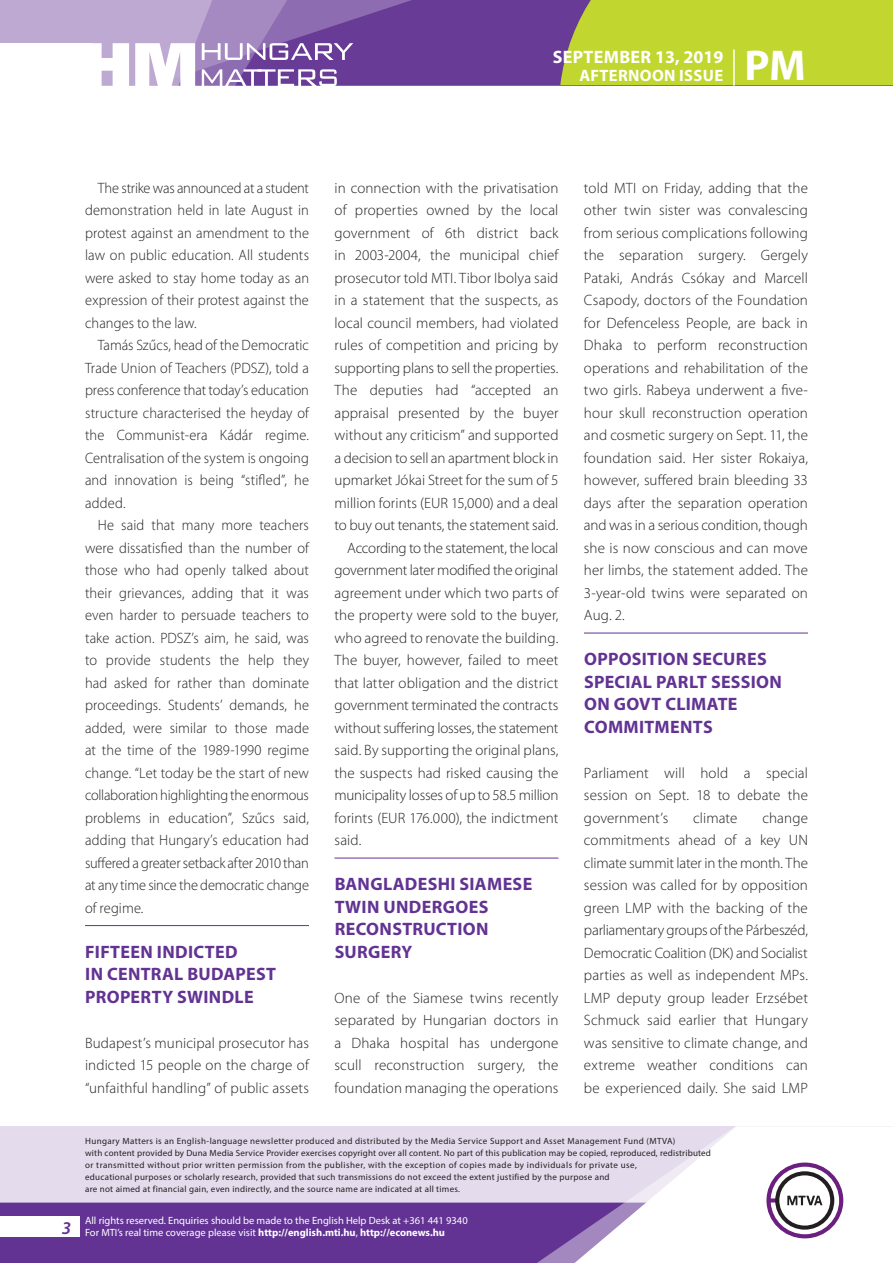
<style>
.page{position:relative;width:893px;height:1263px;background:#fff}
.page>*{position:absolute;margin:0;border:0;box-sizing:border-box;transform-origin:0 0}
.t1{font:700 43.35px "Myriad Pro";color:#fff}
._01_cimsor{font:700 18px/22.5px "Myriad Pro";letter-spacing:.02em;color:#623393}
.t2{font:700 18px "Myriad Pro";letter-spacing:.02em;color:#fff}
.t3{font:italic 600 18px "Myriad Pro";color:#623393}
.t4{font:700 16.5px "Myriad Pro";letter-spacing:.02em;color:#fff}
._03_kenyer_szöveg-1{font:300 15px/22.5px "Myriad Pro";letter-spacing:.005em;color:#231f20;text-align:justify}
._03_kenyer_szöveg-2{font:300 15px/22.5px "Myriad Pro";letter-spacing:.005em;color:#231f20;text-align:justify;scale:.96 1}
._03_kenyer_szöveg-2-2{font:300 15px/22.5px "Myriad Pro";letter-spacing:.005em;color:#231f20;text-align:justify}
.t5{font:10.5px/12px "Myriad Pro";color:#fff}
.t6{font:9px/12px "Myriad Pro";letter-spacing:.03em;color:#231f20}
.s1{font-weight:700}
</style>
<div class="page">
<div style="left:0;top:1126px;width:893px;height:137px;background:#e4dcec"></div>
<div style="left:0;top:1202px;width:506px;height:61px;background:#623393"></div>
<svg style="left:506px;top:1202px;width:69px;height:61px;background:#6b3e99"></svg>
<svg style="left:575px;top:1126px;width:318px;height:137px"></svg>
<div style="left:0;top:1216px;width:79px;height:20px;background:#fff"></div>
<div style="left:0;top:0;width:893px;height:85px;background:#683b97"></div>
<div style="left:560px;top:0;width:333px;height:85px;background:#c1d72f"></div>
<hr style="left:733px;top:49px;width:2px;height:37px;background:#fff">
<svg style="left:0;top:0;width:479px;height:86px"></svg>
<hr style="left:85px;top:925px;width:224px;height:1px;background:#623393">
<hr style="left:334px;top:858px;width:224px;height:1px;background:#623393">
<hr style="left:584px;top:633px;width:224px;height:1px;background:#623393">
<p class="t2" style="left:553px;top:45px;width:172px">September 13, 2019</p>
<p class="t4" style="left:579px;top:65px;width:144px">AFTERNOON ISSUE</p>
<h1 class="t1" style="left:745px;top:37px;width:63px">PM</h1>
<p class="_03_kenyer_szöveg-2" style="left:85px;top:176px;width:235px;text-indent:13px">The strike was announced at a student demonstration held in late August in protest against an amendment to the law on public education. All students were asked to stay home today as an expression of their protest against the changes to the law.</p>
<p class="_03_kenyer_szöveg-2" style="left:85px;top:334px;width:235px;text-indent:13px">Tamás Szűcs, head of the Democratic Trade Union of Teachers (PDSZ), told a press conference that today’s education structure characterised the heyday of the Communist-era Kádár regime.<br>Centralisation of the system is ongoing and innovation is being “stifled”, he added.</p>
<p class="_03_kenyer_szöveg-2" style="left:85px;top:514px;width:235px;text-indent:13px">He said that many more teachers were dissatisfied than the number of those who had openly talked about their grievances, adding that it was even harder to persuade teachers to take action. PDSZ’s aim, he said, was to provide students the help they had asked for rather than dominate proceedings. Students’ demands, he added, were similar to those made at the time of the 1989-1990 regime change. “Let today be the start of new collaboration highlighting the enormous problems in education”, Szűcs said, adding that Hungary’s education had suffered a greater setback after 2010 than at any time since the democratic change of regime.</p>
<p class="_01_cimsor" style="left:85px;top:940px;width:192px">FIFTEEN INDICTED<br>IN CENTRAL BUDAPEST<br>PROPERT</p>
<p class="_01_cimsor" style="left:162px;top:985px;width:91px">Y SWINDLE</p>
<p class="_03_kenyer_szöveg-1" style="left:85px;top:1031px;width:225px">Budapest’s municipal prosecutor has indicted 15 people on the charge of “unfaithful handling” of public assets</p>
<p class="_03_kenyer_szöveg-1" style="left:334px;top:176px;width:225px">in connection with the privatisation of properties owned by the local government of 6th district back in 2003-2004, the municipal chief prosecutor told MTI. Tibor Ibolya said in a statement that the suspects, as local council members, had violated rules of competition and pricing by supporting plans to sell the properties.<br>The deputies had “accepted an appraisal presented by the buyer without any criticism” and supported a decision to sell an apartment block in upmarket Jókai Street for the sum of 5 million forints (EUR 15,000) and a deal to buy out tenants, the statement said.</p>
<p class="_03_kenyer_szöveg-2-2" style="left:334px;top:536px;width:225px;text-indent:13px">According to the statement, the local government later modified the original agreement under which two parts of the property were sold to the buyer, who agreed to renovate the building.<br>The buyer, however, failed to meet that latter obligation and the district government terminated the contracts without suffering losses, the statement said. By supporting the original plans, the suspects had risked causing the municipality losses of up to 58.5 million forints (EUR 176.000), the indictment said.</p>
<p class="_01_cimsor" style="left:335px;top:872px;width:197px">BANGLADESHI SIAMESE<br>TWIN UNDERGOES<br>RECONSTRUCTION<br>SURGERY</p>
<p class="_03_kenyer_szöveg-1" style="left:334px;top:986px;width:225px">One of the Siamese twins recently separated by Hungarian doctors in a Dhaka hospital has undergone scull reconstruction surgery, the foundation managing the operations</p>
<p class="_03_kenyer_szöveg-1" style="left:584px;top:176px;width:225px">told MTI on Friday, adding that the other twin sister was convalescing from serious complications following the separation surgery. Gergely Pataki, András Csókay and Marcell Csapody, doctors of the Foundation for Defenceless People, are back in Dhaka to perform reconstruction operations and rehabilitation of the two girls. Rabeya underwent a five&shy;hour skull reconstruction operation and cosmetic surgery on Sept. 11, the foundation said. Her sister Rokaiya, however, suffered brain bleeding 33 days after the separation operation and was in a serious condition, though she is now conscious and can move her limbs, the statement added. The 3-year-old twins were separated on Aug. 2.</p>
<p class="_01_cimsor" style="left:584px;top:647px;width:199px">OPPOSITION SECURES<br>SPECIAL PARLT SESSION<br>ON GOVT CLIMATE<br>COMM ITME</p>
<p class="_01_cimsor" style="left:680px;top:715px;width:34px">NTS</p>
<p class="_03_kenyer_szöveg-1" style="left:584px;top:761px;width:225px">Parliament will hold a special session on Sept. 18 to debate the government’s</p>
<p class="_03_kenyer_szöveg-1" style="left:584px;top:806px;width:225px;text-indent:178px">change commitments ahead of a key UN climate summit later in the month. The session was called for by opposition green LMP with the backing of the parliamentary groups of the Párbeszéd, Democratic Coalition (DK) and Socialist parties as well as independent MPs.<br>LMP deputy group leader Erzsébet Schmuck said earlier that Hungary was sensitive to climate change, and extreme weather conditions can be experienced daily. She said LMP</p>
<p class="_03_kenyer_szöveg-1" style="left:693px;top:806px;width:46px">climate</p>
<p class="t3" style="left:62px;top:1217px;width:11px">3</p>
<p class="t6" style="left:85px;top:1134px;width:627px">Hungary Matters is an English-language newsletter produced and distributed by the Media Service Support and Asset Management Fund (MTVA)<br>with content provided by Duna Media Service Provider exercises copyright over all content. No part of this publication may be copied, reproduced, redistributed or transmitted without prior written permission from the publisher, with the exception of copies made by individuals for private use,<br>educational purposes or scholarly research, provided that such transmissions do not exceed the extent justified by the purpose and<br>are not aimed at financial gain, even indirectly, and the source name are indicated at all times.</p>
<p class="t5" style="left:85px;top:1214px;width:384px">All rights reserved. Enquiries should be made to the English Help Desk at +361 441 9340<br>For MTI’s real time coverage please visit <span class="s1">http://english.mti.hu</span>, <span class="s1">http://econews.hu</span></p>
</div>
